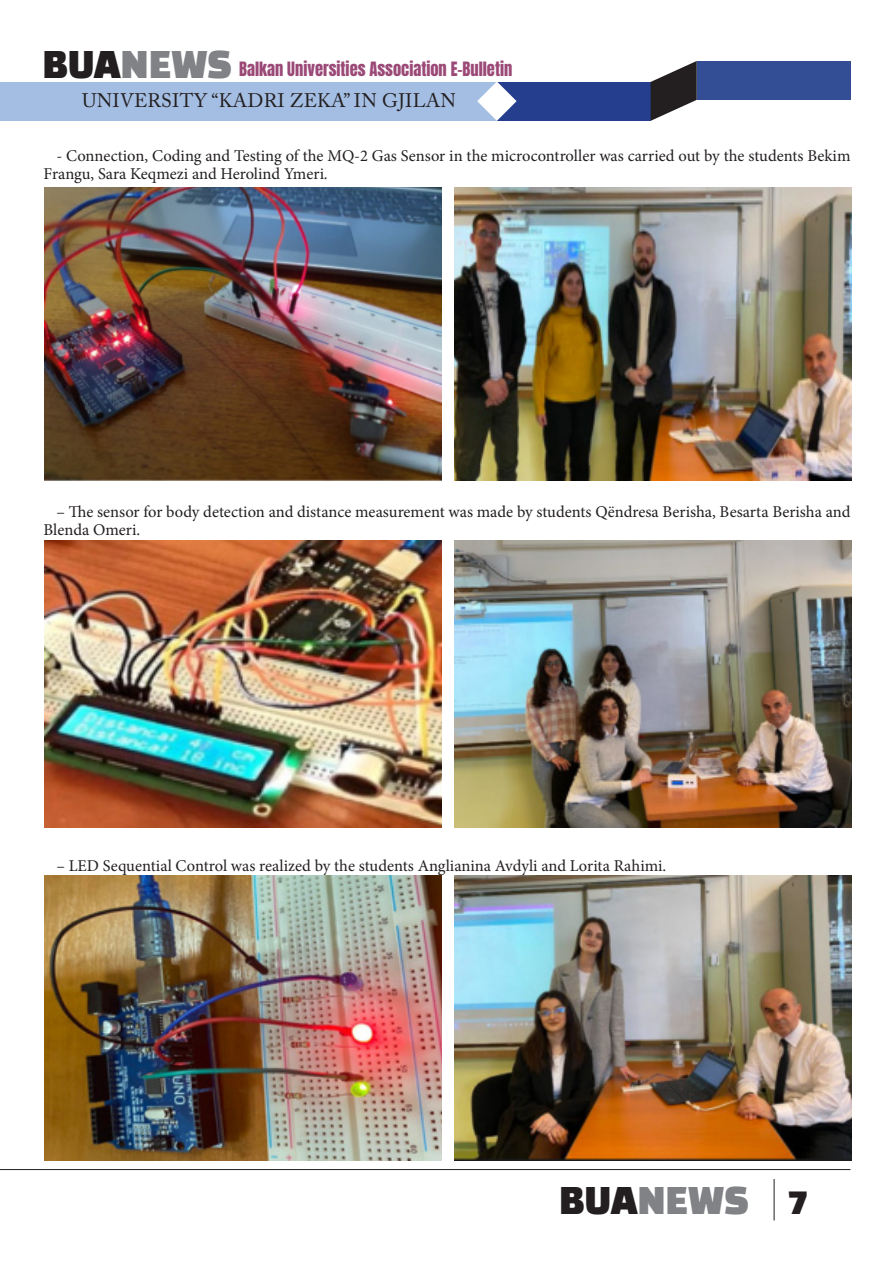
<style>
.page{position:relative;width:893px;height:1263px;background:#fff}
.page>*{position:absolute;margin:0;border:0;box-sizing:border-box;transform-origin:0 0}
.t1{font:36px "Black Han Sans";color:#231f20}
.İçerik_Metin{font:19.5px "Adobe Caslon Pro";letter-spacing:.015em;color:#231f20}
.İçerik_Metin-2{font:16.5px/18px "Minion Pro";color:#231f20}
.t2{font:16.5px "Anton";color:#9b4977}
.s1{font-family:"Black Han Sans";font-size:36px;color:#231f20}
.s2{font-family:"Black Han Sans";font-size:36px;color:#808285}
.s3{color:#808285}
</style>
<div class="page">
<div style="left:697px;top:61px;width:153px;height:39px;background:#344e96"></div>
<div style="left:497px;top:82px;width:154px;height:39px;background:#253f8e"></div>
<div style="left:0;top:82px;width:497px;height:39px;background:#a4bee3"></div>
<svg style="left:651px;top:61px;width:46px;height:60px"></svg>
<svg style="left:477px;top:82px;width:40px;height:39px"></svg>
<hr style="left:774px;top:1179px;width:1px;height:41px;background:#231f20">
<hr style="left:0;top:1169px;width:850px;height:1px;background:#231f20">
<img style="left:44px;top:187px;width:397px;height:293px">
<img style="left:44px;top:541px;width:397px;height:287px">
<img style="left:44px;top:875px;width:397px;height:285px">
<img style="left:455px;top:187px;width:397px;height:293px">
<img style="left:455px;top:541px;width:397px;height:287px">
<img style="left:455px;top:875px;width:397px;height:285px">
<p class="t2" style="left:43px;top:61px;width:471px"><span class="s1">BUA</span><span class="s2">NEWS</span> Balkan Universities Association E-Bulletin</p>
<p class="İçerik_Metin" style="left:82px;top:89px;width:376px">UNIVERSITY “KADRI ZEKA” IN GJILAN</p>
<p class="İçerik_Metin-2" style="left:44px;top:147px;width:808px;text-indent:13px">- Connection, Coding and Testing of the MQ-2 Gas Sensor in the microcontroller was carried out by the students Bekim<br>Frangu, Sara Keqmezi and Herolind Ymeri.</p>
<p class="İçerik_Metin-2" style="left:44px;top:503px;width:808px;text-indent:13px">– The sensor for body detection and distance measurement was made by students Qëndresa Berisha, Besarta Berisha and<br>Blenda Omeri.</p>
<p class="İçerik_Metin-2" style="left:56px;top:857px;width:611px">– LED Sequential Control was realized by the students Anglianina Avdyli and Lorita Rahimi.</p>
<h1 class="t1" style="left:559px;top:1184px;width:251px">BUA<span class="s3">NEWS</span> 7</h1>
</div>
